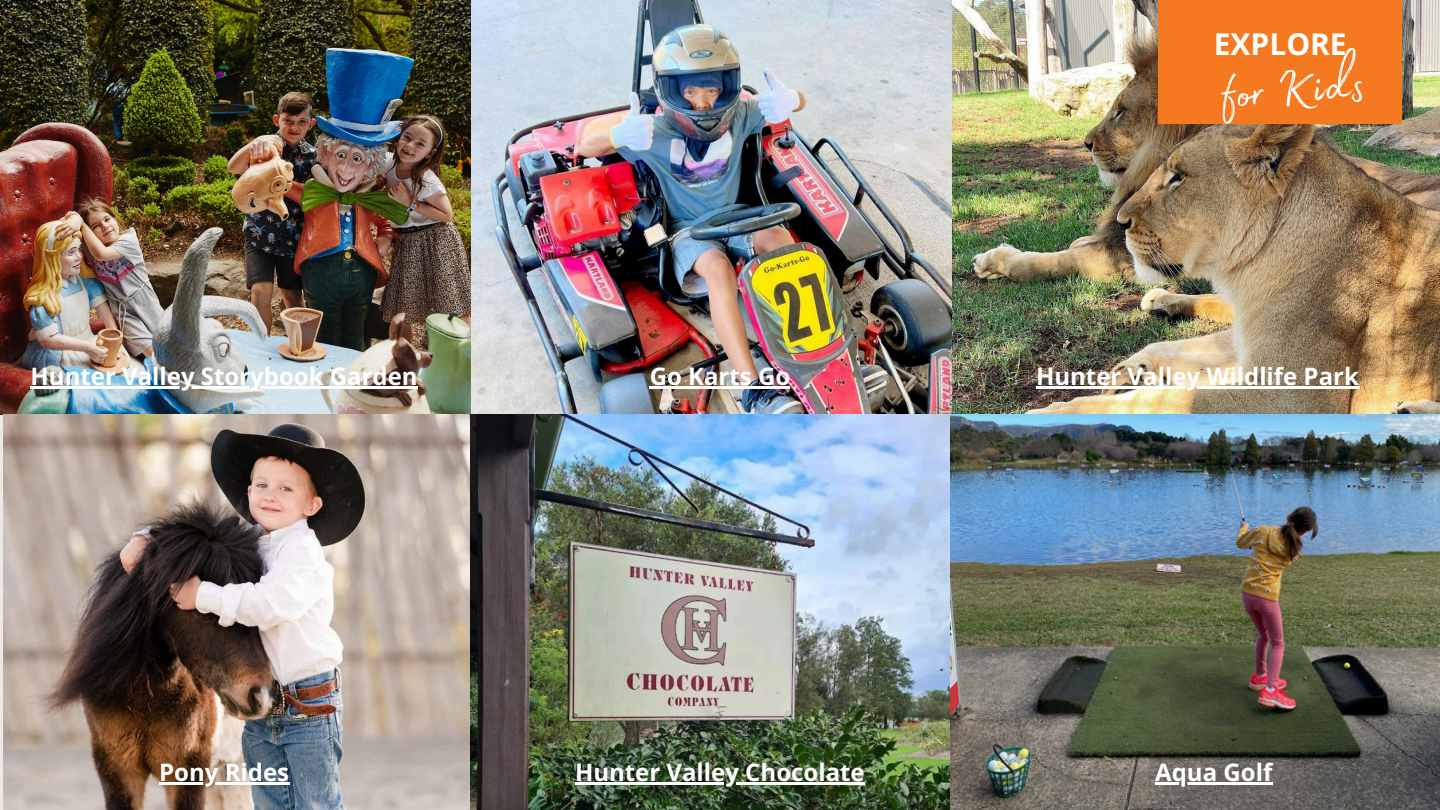
<style>
.page{position:relative;width:1440px;height:810px;background:#fff}
.page>*{position:absolute;margin:0;border:0;box-sizing:border-box;transform-origin:0 0}
.t1{font:65px "Madelyn";color:#fff}
.t2{font:700 30px "Open Sans";color:#fff}
.t3{font:700 24px "Open Sans";color:#fff}
</style>
<div class="page">
<img style="left:472px;top:0;width:968px;height:415px">
<div style="left:1159px;top:0;width:243px;height:124px;background:#f47920"></div>
<img style="left:0;top:0;width:470px;height:415px">
<img style="left:3px;top:415px;width:947px;height:395px">
<img style="left:950px;top:415px;width:490px;height:395px">
<hr style="left:31px;top:387px;width:387px;height:2px;background:#fff">
<hr style="left:1036px;top:387px;width:323px;height:2px;background:#fff">
<hr style="left:650px;top:387px;width:140px;height:2px;background:#fff">
<hr style="left:159px;top:782px;width:130px;height:2px;background:#fff">
<hr style="left:575px;top:782px;width:290px;height:2px;background:#fff">
<hr style="left:1155px;top:782px;width:117px;height:2px;background:#fff">
<h1 class="t2" style="left:1214px;top:23px;width:134px">EXPLORE</h1>
<p class="t1" style="left:1216px;top:46px;width:146px;rotate:-5deg">for Kids</p>
<p class="t3" style="left:31px;top:359px;width:389px">Hunter Valley Storybook Garden</p>
<p class="t3" style="left:650px;top:359px;width:142px">Go Karts Go</p>
<p class="t3" style="left:1036px;top:359px;width:324px">Hunter Valley Wildlife Park</p>
<p class="t3" style="left:159px;top:755px;width:131px">Pony Rides</p>
<p class="t3" style="left:575px;top:755px;width:291px">Hunter Valley Chocolate</p>
<p class="t3" style="left:1155px;top:755px;width:119px">Aqua Golf</p>
</div>
